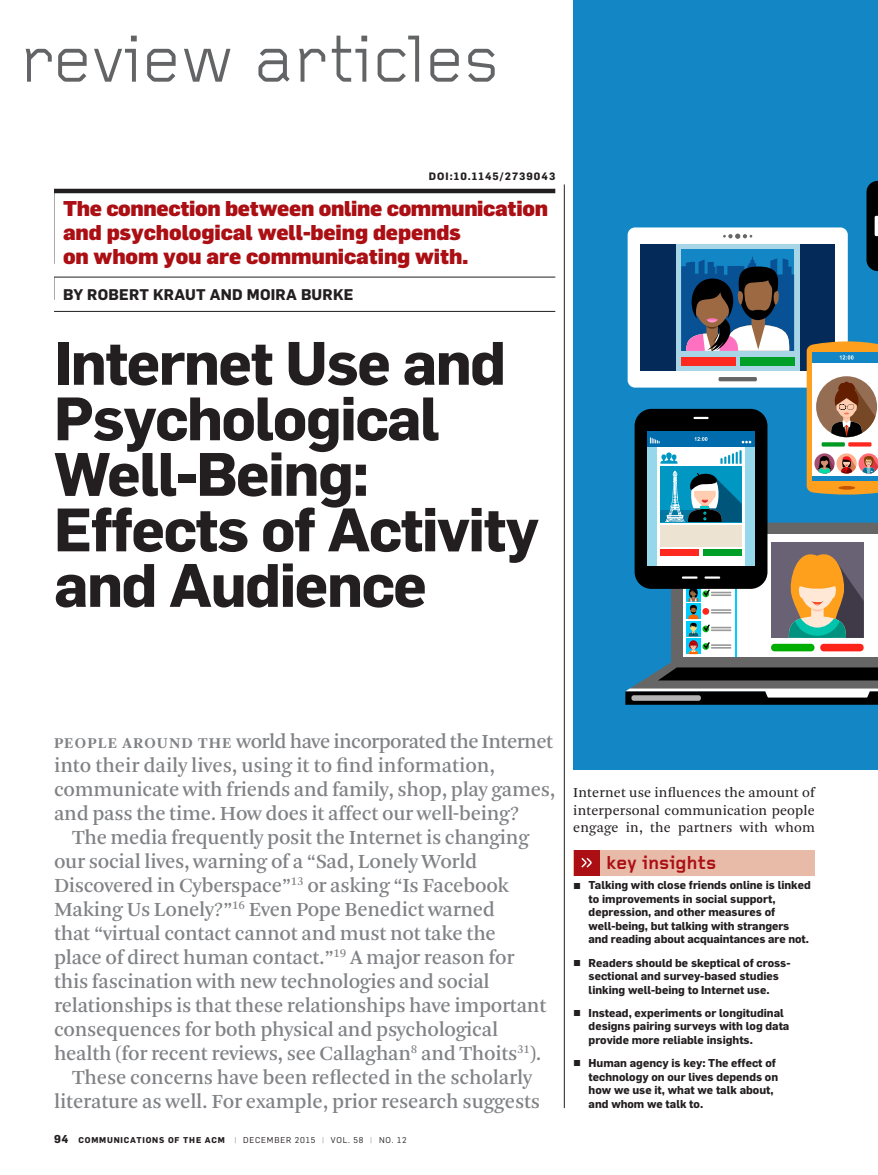
<style>
.page{position:relative;width:878px;height:1175px;background:#fff}
.page>*{position:absolute;margin:0;border:0;box-sizing:border-box;transform-origin:0 0}
.t1{font:69px "Foundry Gridnik";letter-spacing:-.005em;color:#636466}
.t2{font:700 60px/55.5px "Flama";letter-spacing:-.025em;color:#231f20}
.t3{font:21px/24px "Arnhem";letter-spacing:-.015em;color:#808285}
.t4{font:900 21px/24px "Flama";letter-spacing:-.005em;color:#ab0f14}
.t5{font:700 19.5px "Foundry Gridnik";color:#ab0f14}
.t6{font:700 15.15px "Flama";letter-spacing:.015em;color:#231f20}
.t7{font:14.25px/17.2px "Arnhem Blond";letter-spacing:.01em;color:#231f20;text-align:justify}
.t8{font:700 11.25px/13.5px "Flama";color:#231f20}
.t9{font:700 10.5px "Flama";letter-spacing:.1em;color:#231f20}
.t10{font:8.25px "Flama";letter-spacing:.1em;color:#231f20}
.s1{font-weight:700;font-size:15.75px}
.s2{font-weight:700;font-size:11.25px}
.s3{font-weight:700}
.s4{color:#949698}
.s5{font-family:"Klavika";font-size:9px}
</style>
<div class="page">
<hr style="left:54px;top:189px;width:501px;height:4px;background:#231f20">
<hr style="left:54px;top:192px;width:1px;height:72px;background:#231f20">
<hr style="left:54px;top:277px;width:501px;height:1px;background:#231f20">
<svg style="left:54px;top:277px;width:1px;height:23px"></svg>
<hr style="left:564px;top:184px;width:1px;height:924px;background:#231f20">
<hr style="left:54px;top:311px;width:501px;height:1px;background:#231f20">
<div style="left:573px;top:850px;width:242px;height:26px;background:#e8baa8"></div>
<div style="left:573px;top:850px;width:26px;height:26px;background:#ab0f14"></div>
<svg style="left:581px;top:857px;width:10px;height:10px"></svg>
<div style="left:573px;top:0;width:305px;height:769px;background:#1387c5"></div>
<svg style="left:866px;top:181px;width:12px;height:90px"></svg>
<svg style="left:874px;top:216px;width:4px;height:20px"></svg>
<svg style="left:631px;top:522px;width:247px;height:166px;fill:#666"></svg>
<svg style="left:658px;top:667px;width:220px;height:13px"></svg>
<div style="left:625px;top:691px;width:253px;height:13px;background:#000"></div>
<div style="left:631px;top:695px;width:70px;height:6px;background:#b4b4b4;border-radius:2px"></div>
<svg style="left:625px;top:688px;width:253px;height:9px"></svg>
<div style="left:737px;top:535px;width:141px;height:122px;background:#fff"></div>
<div style="left:771px;top:542px;width:92px;height:96px;background:#696274"></div>
<svg style="left:771px;top:644px;width:93px;height:7px"></svg>
<svg style="left:788px;top:554px;width:75px;height:84px"></svg>
<div style="left:683px;top:535px;width:51px;height:122px;background:#fff"></div>
<div style="left:627px;top:227px;width:220px;height:160px;background:#fff;border-radius:7px"></div>
<div style="left:640px;top:244px;width:194px;height:127px;background:#032a58"></div>
<svg style="left:723px;top:234px;width:29px;height:5px"></svg>
<hr style="left:718px;top:377px;width:38px;height:4px;background:#666;border-radius:2px">
<div style="left:676px;top:244px;width:123px;height:127px;background:#a9d6e7"></div>
<div style="left:681px;top:249px;width:113px;height:102px;background:#1387c5"></div>
<div style="left:740px;top:357px;width:54px;height:8px;background:#009f28"></div>
<div style="left:681px;top:357px;width:54px;height:8px;background:#ff281e"></div>
<svg style="left:681px;top:256px;width:113px;height:95px"></svg>
<svg style="left:806px;top:340px;width:72px;height:155px"></svg>
<hr style="left:838px;top:486px;width:17px;height:3px;background:#c35300;border-radius:50%">
<div style="left:634px;top:409px;width:133px;height:180px;background:#000;border-radius:17px"></div>
<svg style="left:693px;top:417px;width:15px;height:2px"></svg>
<svg style="left:682px;top:576px;width:49px;height:78px"></svg>
<div style="left:647px;top:431px;width:107px;height:135px;background:#95d7eb"></div>
<div style="left:657px;top:446px;width:88px;height:120px;background:#fff"></div>
<div style="left:647px;top:431px;width:107px;height:15px;background:#006cae"></div>
<svg style="left:741px;top:441px;width:10px;height:2px"></svg>
<svg style="left:650px;top:437px;width:9px;height:6px"></svg>
<svg style="left:694px;top:437px;width:13px;height:4px"></svg>
<div style="left:660px;top:466px;width:81px;height:56px;background:#0098c3"></div>
<div style="left:660px;top:525px;width:81px;height:22px;background:#ece3d2"></div>
<div style="left:702px;top:549px;width:39px;height:7px;background:#009f28"></div>
<div style="left:660px;top:549px;width:39px;height:7px;background:#ff281e"></div>
<svg style="left:660px;top:452px;width:18px;height:12px"></svg>
<svg style="left:720px;top:450px;width:21px;height:14px"></svg>
<div style="left:660px;top:510px;width:81px;height:12px;background:#0078a1"></div>
<svg style="left:665px;top:471px;width:76px;height:51px"></svg>
<h1 class="t1" style="left:20px;top:21px;width:480px">review articles</h1>
<p class="t9" style="left:429px;top:170px;width:128px">DOI:10.1145/2739043</p>
<p class="t4" style="left:63px;top:195px;width:486px">The connection between online communication and psychological well-being depends<br>on whom you are communicating with.</p>
<p class="t6" style="left:63px;top:285px;width:292px">BY ROBERT KRAUT AND MOIRA BURKE</p>
<h2 class="t2" style="left:54px;top:334px;width:486px">Internet Use and<br>Psychological<br>Well-Being:<br>Effects of Activity and Audience</h2>
<p class="t3" style="left:54px;top:729px;width:503px"><span class="s1">PEOPLE AROUND THE</span> world have incorporated the Internet into their daily lives, using it to find information, communicate with friends and family, shop, play games, and pass the time. How does it affect our well-being?</p>
<p class="t3" style="left:72px;top:825px;width:458px">The media frequently posit the Internet is changing</p>
<p class="t3" style="left:54px;top:849px;width:425px">our social lives, warning of a “Sad, Lonely World</p>
<p class="t3" style="left:54px;top:873px;width:456px">Discovered in Cyberspace”<sup>13</sup> or asking “Is Facebook</p>
<p class="t3" style="left:54px;top:897px;width:442px">Making Us Lonely?”<sup>16</sup> Even Pope Benedict warned</p>
<p class="t3" style="left:54px;top:921px;width:443px">that “virtual contact cannot and must not take the</p>
<p class="t3" style="left:54px;top:945px;width:462px">place of direct human contact.”<sup>19</sup> A major reason for</p>
<p class="t3" style="left:54px;top:969px;width:437px">this fascination with new technologies and social</p>
<p class="t3" style="left:54px;top:993px;width:494px">relationships is that these relationships have important</p>
<p class="t3" style="left:54px;top:1017px;width:446px">consequences for both physical and psychological</p>
<p class="t3" style="left:54px;top:1041px;width:489px">health (for recent reviews, see Callaghan<sup>8</sup> and Thoits<sup>31</sup>).</p>
<p class="t3" style="left:72px;top:1065px;width:461px">These concerns have been reflected in the scholarly</p>
<p class="t3" style="left:54px;top:1089px;width:487px">literature as well. For example, prior research suggests</p>
<p class="t10" style="left:54px;top:1134px;width:354px"><span class="s2">94</span> <span class="s3">COMMUNICATIONS OF THE ACM</span> <span class="s4">|</span> DECEMBER 2015 <span class="s4">|</span> VOL. 58 <span class="s4">|</span> NO. 12</p>
<p class="t7" style="left:573px;top:784px;width:243px">Internet use influences the amount of interpersonal communication people engage in, the partners with whom</p>
<p class="t5" style="left:606px;top:851px;width:112px">key insights</p>
<p class="t8" style="left:588px;top:878px;width:224px;text-indent:-15px"><span class="s5">˽</span> Talking with close friends online is linked to improvements in social support, depression, and other measures of well-being, but talking with strangers and reading about acquaintances are not.</p>
<p class="t8" style="left:573px;top:955px;width:218px;text-align:center"><span class="s5">˽</span> Readers should be skeptical of cross&shy;sectional and survey-based studies linking well-being to Internet use.</p>
<p class="t8" style="left:588px;top:1005px;width:202px;text-indent:-15px"><span class="s5">˽</span> Instead, experiments or longitudinal designs pairing surveys with log data provide more reliable insights.</p>
<p class="t8" style="left:588px;top:1056px;width:191px;text-indent:-15px"><span class="s5">˽</span> Human agency is key: The effect of technology on our lives depends on how we use it, what we talk about, and whom we talk to.</p>
</div>
